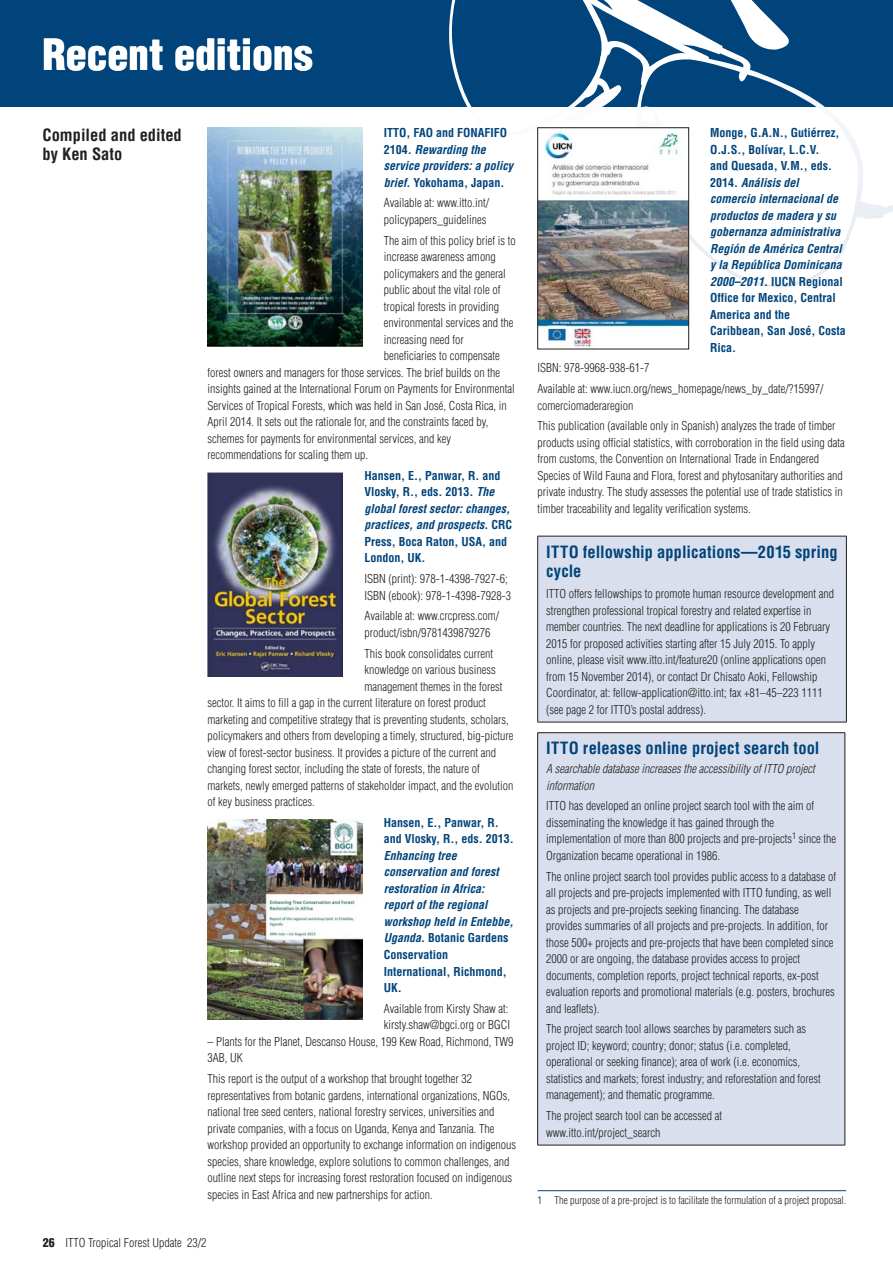
<style>
.page{position:relative;width:893px;height:1263px;background:#fff}
.page>*{position:absolute;margin:0;border:0;box-sizing:border-box;transform-origin:0 0}
.ARTICLE_HEADING{font:900 condensed 42px "Helvetica";letter-spacing:-.005em;color:#fff}
.HEADING_2__body{font:700 condensed 16.5px/19.5px "Helvetica";letter-spacing:.005em;color:#00447b}
.t1{font:700 condensed 16.5px/19.5px "Helvetica";color:#231f20}
.CAPTIONS___NON_BODY{font:300 condensed 12px/16.5px "Helvetica";color:#231f20}
.BOLD_COLOURED_NON_BO{font:700 condensed 12px/16.5px "Helvetica";color:#00447b}
.BOLD_COLOURED_NON_BO-2{font:italic 700 condensed 12px/16.5px "Helvetica";color:#00447b}
.CAPTIONS___NON_BODY-2{font:italic 300 condensed 12px/16.5px "Helvetica";color:#231f20}
.FOOTNOTES{font:300 condensed 10.5px "Helvetica";color:#231f20}
.s1{font-style:normal}
.s2{font-style:italic}
.s3{font-weight:900}
</style>
<div class="page">
<div style="left:0;top:0;width:893px;height:106px;background:#00447b"></div>
<svg style="left:448px;top:0;width:445px;height:298px"></svg>
<div style="left:538px;top:536px;width:308px;height:186px;background:#d9dfec"></div>
<hr style="left:537px;top:536px;width:310px;height:1px;background:#231f20">
<hr style="left:537px;top:536px;width:1px;height:186px;background:#231f20">
<hr style="left:846px;top:536px;width:1px;height:186px;background:#231f20">
<hr style="left:537px;top:722px;width:310px;height:1px;background:#231f20">
<div style="left:538px;top:733px;width:307px;height:412px;background:#d9dfec"></div>
<hr style="left:537px;top:732px;width:308px;height:1px;background:#231f20">
<hr style="left:537px;top:733px;width:1px;height:412px;background:#231f20">
<hr style="left:845px;top:733px;width:1px;height:412px;background:#231f20">
<hr style="left:537px;top:1145px;width:308px;height:1px;background:#231f20">
<img style="left:208px;top:128px;width:155px;height:219px">
<img style="left:208px;top:473px;width:135px;height:203px">
<img style="left:208px;top:819px;width:155px;height:200px">
<img style="left:539px;top:130px;width:148px;height:217px">
<div style="left:537px;top:128px;width:152px;height:221px;border:1px solid #231f20"></div>
<hr style="left:537px;top:1190px;width:309px;height:1px;background:#00447b">
<p class="ARTICLE_HEADING" style="left:43px;top:28px;width:272px">Recent editions</p>
<p class="t1" style="left:43px;top:125px;width:141px">Compiled and edited by Ken Sato</p>
<p class="BOLD_COLOURED_NON_BO-2" style="left:384px;top:124px;width:131px"><span class="s1">ITTO, FAO and FONAFIFO<br>2104.</span> Rewarding the service providers: a policy brief<span class="s1">. Yokohama, Japan.</span></p>
<p class="CAPTIONS___NON_BODY" style="left:384px;top:195px;width:107px">Available at: www.itto.int/ policypapers_guidelines</p>
<p class="CAPTIONS___NON_BODY" style="left:384px;top:232px;width:133px">The aim of this policy brief is to</p>
<p class="CAPTIONS___NON_BODY" style="left:384px;top:248px;width:113px">increase awareness among</p>
<p class="CAPTIONS___NON_BODY" style="left:384px;top:265px;width:123px">policymakers and the general</p>
<p class="CAPTIONS___NON_BODY" style="left:384px;top:281px;width:118px">public about the vital role of</p>
<p class="CAPTIONS___NON_BODY" style="left:384px;top:298px;width:117px">tropical forests in providing</p>
<p class="CAPTIONS___NON_BODY" style="left:384px;top:314px;width:131px">environmental services and the</p>
<p class="CAPTIONS___NON_BODY" style="left:384px;top:331px;width:81px">increasing need for</p>
<p class="CAPTIONS___NON_BODY" style="left:384px;top:347px;width:117px">beneficiaries to compensate</p>
<p class="CAPTIONS___NON_BODY" style="left:207px;top:364px;width:294px">forest owners and managers for those services. The brief builds on the</p>
<p class="CAPTIONS___NON_BODY" style="left:207px;top:380px;width:309px">insights gained at the International Forum on Payments for Environmental</p>
<p class="CAPTIONS___NON_BODY" style="left:207px;top:397px;width:301px">Services of Tropical Forests, which was held in San José, Costa Rica, in</p>
<p class="CAPTIONS___NON_BODY" style="left:207px;top:413px;width:282px">April 2014. It sets out the rationale for, and the constraints faced by,</p>
<p class="CAPTIONS___NON_BODY" style="left:207px;top:430px;width:245px">schemes for payments for environmental services, and key</p>
<p class="CAPTIONS___NON_BODY" style="left:207px;top:446px;width:160px">recommendations for scaling them up.</p>
<p class="BOLD_COLOURED_NON_BO" style="left:365px;top:467px;width:149px">Hansen, E., Panwar, R. and<br>Vlosky, R., eds. 2013. <span class="s2">The global forest sector: changes, practices, and prospects</span>. CRC<br>Press, Boca Raton, USA, and<br>London, UK.</p>
<p class="CAPTIONS___NON_BODY" style="left:365px;top:570px;width:148px">ISBN (print): 978-1-4398-7927-6;<br>ISBN (ebook): 978-1-4398-7928-3</p>
<p class="CAPTIONS___NON_BODY" style="left:365px;top:608px;width:136px">Available at: www.crcpress.com/ product/isbn/9781439879276</p>
<p class="CAPTIONS___NON_BODY" style="left:365px;top:645px;width:130px">This book consolidates current</p>
<p class="CAPTIONS___NON_BODY" style="left:365px;top:661px;width:133px">knowledge on various business</p>
<p class="CAPTIONS___NON_BODY" style="left:365px;top:678px;width:139px">management themes in the forest</p>
<p class="CAPTIONS___NON_BODY" style="left:207px;top:694px;width:280px">sector. It aims to fill a gap in the current literature on forest product</p>
<p class="CAPTIONS___NON_BODY" style="left:207px;top:711px;width:303px">marketing and competitive strategy that is preventing students, scholars,</p>
<p class="CAPTIONS___NON_BODY" style="left:207px;top:727px;width:307px">policymakers and others from developing a timely, structured, big-picture</p>
<p class="CAPTIONS___NON_BODY" style="left:207px;top:744px;width:290px">view of forest-sector business. It provides a picture of the current and</p>
<p class="CAPTIONS___NON_BODY" style="left:207px;top:760px;width:274px">changing forest sector, including the state of forests, the nature of</p>
<p class="CAPTIONS___NON_BODY" style="left:207px;top:777px;width:307px">markets, newly emerged patterns of stakeholder impact, and the evolution</p>
<p class="CAPTIONS___NON_BODY" style="left:207px;top:793px;width:107px">of key business practices.</p>
<p class="BOLD_COLOURED_NON_BO-2" style="left:384px;top:814px;width:131px"><span class="s1">Hansen, E., Panwar, R. and Vlosky, R., eds. 2013.<br></span>Enhancing tree conservation and forest restoration in Africa: report of the regional workshop held in Entebbe,<br>Uganda<span class="s1">. Botanic Gardens<br>Conservation<br>International, Richmond,<br>UK.</span></p>
<p class="CAPTIONS___NON_BODY" style="left:384px;top:1000px;width:128px">Available from Kirsty Shaw at: kirsty.shaw@bgci.org or BGCI</p>
<p class="CAPTIONS___NON_BODY" style="left:207px;top:1033px;width:307px">– Plants for the Planet, Descanso House, 199 Kew Road, Richmond, TW9<br>3AB, UK</p>
<p class="CAPTIONS___NON_BODY" style="left:207px;top:1070px;width:310px">This report is the output of a workshop that brought together 32 representatives from botanic gardens, international organizations, NGOs, national tree seed centers, national forestry services, universities and private companies, with a focus on Uganda, Kenya and Tanzania. The workshop provided an opportunity to exchange information on indigenous species, share knowledge, explore solutions to common challenges, and outline next steps for increasing forest restoration focused on indigenous species in East Africa and new partnerships for action.</p>
<p class="CAPTIONS___NON_BODY" style="left:43px;top:1234px;width:165px"><span class="s3">26</span> ITTO Tropical Forest Update 23/2</p>
<p class="BOLD_COLOURED_NON_BO" style="left:710px;top:124px;width:137px">Monge, G.A.N., Gutiérrez,<br>O.J.S., Bolívar, L.C.V.<br>and Quesada, V.M., eds.<br>2014. <span class="s2">Análisis del comercio internacional de productos de madera y su gobernanza administrativa<br>Región de América Central y la República Dominicana<br>2000–2011</span>. IUCN Regional<br>Office for Mexico, Central<br>America and the<br>Caribbean, San José, Costa<br>Rica.</p>
<p class="CAPTIONS___NON_BODY" style="left:537px;top:360px;width:113px">ISBN: 978-9968-938-61-7</p>
<p class="CAPTIONS___NON_BODY" style="left:537px;top:380px;width:287px">Available at: www.iucn.org/news_homepage/news_by_date/?15997/ comerciomaderaregion</p>
<p class="CAPTIONS___NON_BODY" style="left:537px;top:418px;width:309px">This publication (available only in Spanish) analyzes the trade of timber products using official statistics, with corroboration in the field using data from customs, the Convention on International Trade in Endangered Species of Wild Fauna and Flora, forest and phytosanitary authorities and private industry. The study assesses the potential use of trade statistics in timber traceability and legality verification systems.</p>
<p class="HEADING_2__body" style="left:546px;top:542px;width:293px">ITTO fellowship applications—2015 spring cycle</p>
<p class="CAPTIONS___NON_BODY" style="left:546px;top:585px;width:289px">ITTO offers fellowships to promote human resource development and strengthen professional tropical forestry and related expertise in member countries. The next deadline for applications is 20 February 2015 for proposed activities starting after 15 July 2015. To apply online, please visit www.itto.int/feature20 (online applications open from 15 November 2014), or contact Dr Chisato Aoki, Fellowship Coordinator, at: fellow-application@itto.int; fax +81–45–223 1111 (see page 2 for ITTO’s postal address).</p>
<p class="HEADING_2__body" style="left:546px;top:738px;width:275px">ITTO releases online project search tool</p>
<p class="CAPTIONS___NON_BODY-2" style="left:546px;top:760px;width:270px">A searchable database increases the accessibility of ITTO project information</p>
<p class="CAPTIONS___NON_BODY" style="left:546px;top:798px;width:291px">ITTO has developed an online project search tool with the aim of disseminating the knowledge it has gained through the implementation of more than 800 projects and pre-projects<sup>1</sup> since the Organization became operational in 1986.</p>
<p class="CAPTIONS___NON_BODY" style="left:546px;top:868px;width:291px">The online project search tool provides public access to a database of all projects and pre-projects implemented with ITTO funding, as well as projects and pre-projects seeking financing. The database provides summaries of all projects and pre-projects. In addition, for those 500+ projects and pre-projects that have been completed since 2000 or are ongoing, the database provides access to project documents, completion reports, project technical reports, ex-post evaluation reports and promotional materials (e.g. posters, brochures and leaflets).</p>
<p class="CAPTIONS___NON_BODY" style="left:546px;top:1021px;width:276px">The project search tool allows searches by parameters such as project ID; keyword; country; donor; status (i.e. completed, operational or seeking finance); area of work (i.e. economics, statistics and markets; forest industry; and reforestation and forest management); and thematic programme.</p>
<p class="CAPTIONS___NON_BODY" style="left:546px;top:1107px;width:177px">The project search tool can be accessed at www.itto.int/project_search</p>
<p class="FOOTNOTES" style="left:537px;top:1193px;width:309px">1 The purpose of a pre-project is to facilitate the formulation of a project proposal.</p>
</div>
